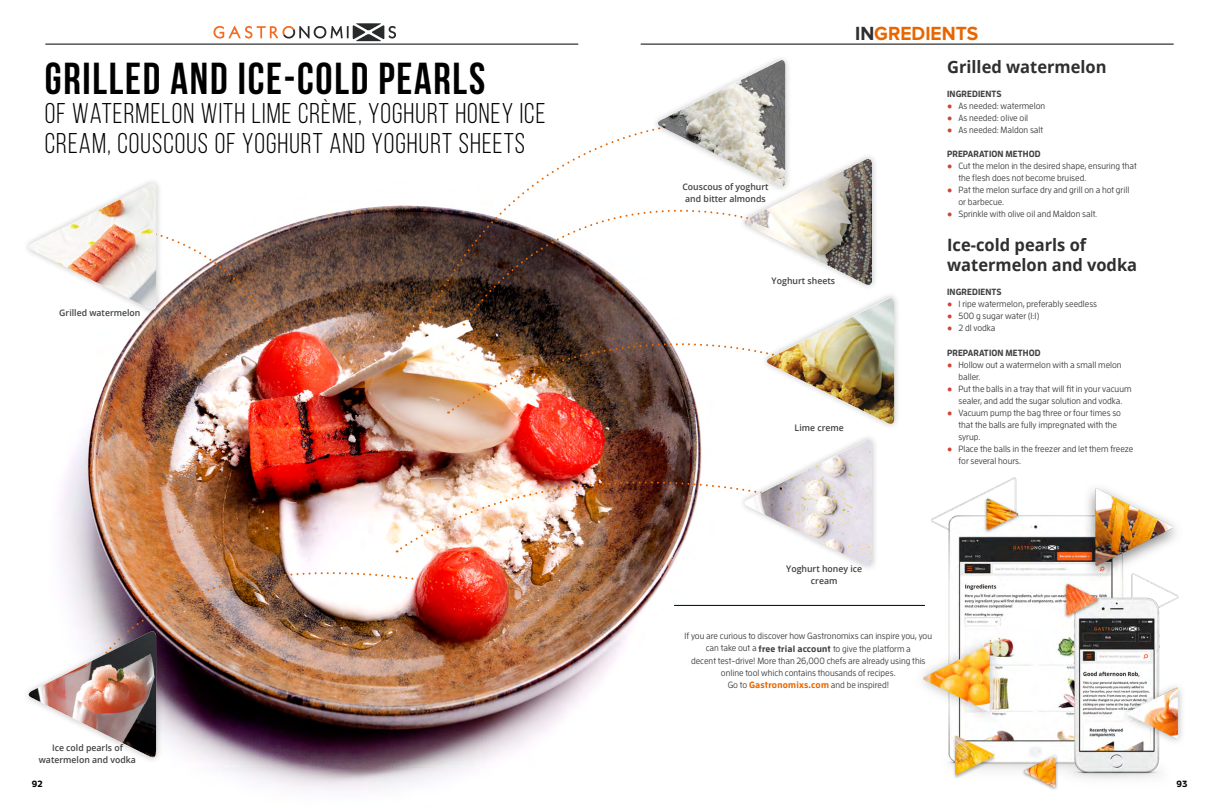
<style>
.page{position:relative;width:1219px;height:808px;background:#fff}
.page>*{position:absolute;margin:0;border:0;box-sizing:border-box;transform-origin:0 0}
.t1{font:700 44.5px "Bebas Neue";letter-spacing:.04em;color:#000}
.t2{font:28.5px/29.6px "Bebas Neue";letter-spacing:.04em;color:#000}
.t3{font:700 19.8px "Proxima Nova";color:#e86600}
.t4{font:700 17px/20.4px "Open Sans";color:#2f2f2f}
.t5{font:500 9px/12px "Enzo Pro";color:#414042}
.t6{font:600 9px/12px "Open Sans";color:#414042;text-align:center}
.t7{font:700 9px "Enzo Pro";letter-spacing:.01em;color:#414042;scale:.96 1}
.t8{font:700 9px "Enzo Pro";color:#000}
.s1{color:#2f2f2f}
.s2{font-family:"Calibri";font-weight:400;color:#d54134}
.s3{font-weight:700}
.s4{font-weight:700;color:#e86600}
</style>
<div class="page">
<img style="left:45px;top:41px;width:690px;height:749px">
<hr style="left:674px;top:605px;width:251px;height:1px;background:#000">
<hr style="left:641px;top:44px;width:533px;height:1px;background:#000">
<hr style="left:45px;top:44px;width:533px;height:1px;background:#000">
<svg style="left:424px;top:121px;width:227px;height:202px"></svg>
<svg style="left:462px;top:176px;width:273px;height:119px"></svg>
<img style="left:396px;top:447px;width:342px;height:105px">
<img style="left:100px;top:542px;width:347px;height:118px">
<img style="left:124px;top:226px;width:184px;height:221px">
<div style="left:651px;top:54px;width:141px;height:139px;background:#fff"></div>
<div style="left:738px;top:152px;width:141px;height:139px;background:#000;opacity:.24"></div>
<svg style="left:654px;top:58px;width:218px;height:229px"></svg>
<img style="left:741px;top:159px;width:131px;height:128px">
<img style="left:742px;top:440px;width:130px;height:128px">
<div style="left:22px;top:177px;width:141px;height:139px;background:#000;opacity:.24"></div>
<svg style="left:25px;top:181px;width:131px;height:3px"></svg>
<img style="left:25px;top:184px;width:131px;height:128px">
<div style="left:22px;top:625px;width:141px;height:139px;background:#000;opacity:.24"></div>
<img style="left:25px;top:631px;width:131px;height:129px">
<svg style="left:213px;top:23px;width:183px;height:18px"></svg>
<div style="left:760px;top:291px;width:141px;height:139px;background:#000;opacity:.24"></div>
<img style="left:448px;top:295px;width:446px;height:131px">
<img style="left:763px;top:298px;width:131px;height:128px">
<img style="left:868px;top:462px;width:314px;height:328px">
<h1 class="t1" style="left:45px;top:54px;width:442px">GRILLED AND ICE-COLD PEARLS</h1>
<h2 class="t2" style="left:45px;top:98px;width:502px">OF WATERMELON WITH LIME CRÈME, YOGHURT HONEY ICE<br>CREAM, COUSCOUS OF YOGHURT AND YOGHURT SHEETS</h2>
<p class="t6" style="left:59px;top:307px;width:83px">Grilled watermelon</p>
<p class="t6" style="left:39px;top:742px;width:99px">Ice cold pearls of watermelon and vodka</p>
<p class="t6" style="left:682px;top:181px;width:88px">Couscous of yoghurt and bitter almonds</p>
<p class="t6" style="left:772px;top:274px;width:65px">Yoghurt sheets</p>
<p class="t6" style="left:795px;top:421px;width:51px">Lime creme</p>
<h3 class="t3" style="left:855px;top:22px;width:125px"><span class="s1">IN</span>GREDIENTS</h3>
<h3 class="t4" style="left:947px;top:56px;width:161px">Grilled watermelon</h3>
<p class="t7" style="left:947px;top:88px;width:58px">INGREDIENTS</p>
<p class="t5" style="left:947px;top:100px;width:100px"><span class="s2">●</span> As needed: watermelon</p>
<p class="t5" style="left:947px;top:112px;width:83px"><span class="s2">●</span> As needed: olive oil</p>
<p class="t5" style="left:947px;top:124px;width:98px"><span class="s2">●</span> As needed: Maldon salt</p>
<p class="t7" style="left:947px;top:148px;width:99px">PREPARATION METHOD</p>
<p class="t5" style="left:958px;top:160px;width:180px;text-indent:-11px"><span class="s2">●</span> Cut the melon in the desired shape, ensuring that the flesh does not become bruised.</p>
<p class="t5" style="left:958px;top:184px;width:172px;text-indent:-11px"><span class="s2">●</span> Pat the melon surface dry and grill on a hot grill or barbecue.</p>
<p class="t5" style="left:947px;top:208px;width:152px"><span class="s2">●</span> Sprinkle with olive oil and Maldon salt.</p>
<h3 class="t4" style="left:947px;top:234px;width:192px">Ice-cold pearls of watermelon and vodka</h3>
<p class="t7" style="left:947px;top:286px;width:58px">INGREDIENTS</p>
<p class="t5" style="left:947px;top:298px;width:151px"><span class="s2">●</span> 1 ripe watermelon, preferably seedless</p>
<p class="t5" style="left:947px;top:310px;width:94px"><span class="s2">●</span> 500 g sugar water (1:1)</p>
<p class="t5" style="left:947px;top:322px;width:50px"><span class="s2">●</span> 2 dl vodka</p>
<p class="t7" style="left:947px;top:347px;width:99px">PREPARATION METHOD</p>
<p class="t5" style="left:958px;top:359px;width:165px;text-indent:-11px"><span class="s2">●</span> Hollow out a watermelon with a small melon baller.</p>
<p class="t5" style="left:947px;top:383px;width:186px;text-align:center"><span class="s2">●</span> Put the balls in a tray that will fit in your vacuum sealer, and add the sugar solution and vodka.</p>
<p class="t5" style="left:958px;top:407px;width:164px;text-indent:-11px"><span class="s2">●</span> Vacuum pump the bag three or four times so that the balls are fully impregnated with the syrup.</p>
<p class="t5" style="left:958px;top:443px;width:176px;text-indent:-11px"><span class="s2">●</span> Place the balls in the freezer and let them freeze for several hours.</p>
<p class="t6" style="left:786px;top:563px;width:78px">Yoghurt honey ice cream</p>
<p class="t5" style="left:685px;top:630px;width:249px;text-align:center">If you are curious to discover how Gastronomixs can inspire you, you can take out a <span class="s3">free trial account</span> to give the platform a<br>decent test-drive! More than 26,000 chefs are already using this online tool which contains thousands of recipes.<br>Go to <span class="s4">Gastronomixs.com</span> and be inspired!</p>
<p class="t8" style="left:32px;top:778px;width:12px">92</p>
<p class="t8" style="left:1176px;top:778px;width:12px">93</p>
</div>
